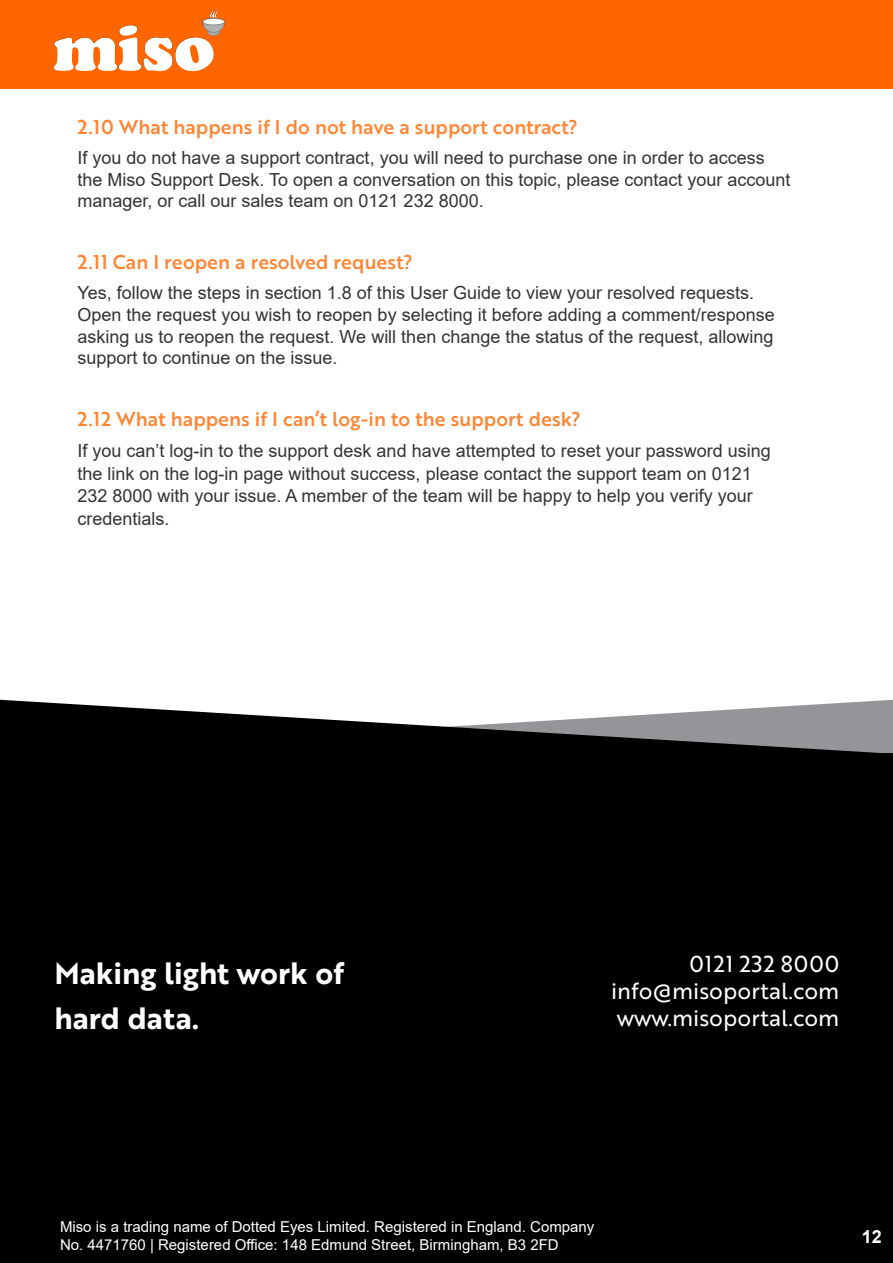
<style>
.page{position:relative;width:893px;height:1263px;background:#fff}
.page>*{position:absolute;margin:0;border:0;box-sizing:border-box;transform-origin:0 0}
.t1{font:30px/45px "Brother 1816 Bold";color:#fff}
.t2{font:22.5px/27px "Brother 1816 Regular";color:#fff;text-align:justify}
.Intro_Paragraph{font:19.5px "Brother 1816 Medium";color:#ff8533}
.Intro_Paragraph-2{font:18px/21.6px "Arial";color:#333}
.Intro_Paragraph-3{font:700 18px "Arial";color:#fff}
.t3{font:15px/18px "Arial";color:#fff}
</style>
<div class="page">
<div style="left:0;top:0;width:893px;height:88px;background:#f60"></div>
<img style="left:54px;top:9px;width:171px;height:63px">
<svg style="left:0;top:700px;width:893px;height:54px"></svg>
<div style="left:0;top:754px;width:893px;height:509px;background:#000"></div>
<p class="Intro_Paragraph" style="left:77px;top:112px;width:502px">2.10 What happens if I do not have a support contract?</p>
<p class="Intro_Paragraph-2" style="left:77px;top:147px;width:715px">If you do not have a support contract, you will need to purchase one in order to access the Miso Support Desk. To open a conversation on this topic, please contact your account manager, or call our sales team on 0121 232 8000.</p>
<p class="Intro_Paragraph" style="left:77px;top:248px;width:337px">2.11 Can I reopen a resolved request?</p>
<p class="Intro_Paragraph-2" style="left:77px;top:282px;width:699px">Yes, follow the steps in section 1.8 of this User Guide to view your resolved requests.<br>Open the request you wish to reopen by selecting it before adding a comment/response asking us to reopen the request. We will then change the status of the request, allowing support to continue on the issue.</p>
<p class="Intro_Paragraph" style="left:77px;top:405px;width:505px">2.12 What happens if I can’t log-in to the support desk?</p>
<p class="Intro_Paragraph-2" style="left:77px;top:440px;width:695px;line-height:22.5px">If you can’t log-in to the support desk and have attempted to reset your password using the link on the log-in page without success, please contact the support team on 0121<br>232 8000 with your issue. A member of the team will be happy to help you verify your credentials.</p>
<p class="t1" style="left:54px;top:950px;width:291px">Making light work of hard data.</p>
<p class="t2" style="left:611px;top:950px;width:230px;text-indent:79px">0121 232 8000 info@misoportal.com www.misoportal.com</p>
<p class="t3" style="left:60px;top:1217px;width:536px">Miso is a trading name of Dotted Eyes Limited. Registered in England. Company<br>No. 4471760 | Registered Office: 148 Edmund Street, Birmingham, B3 2FD</p>
<p class="Intro_Paragraph-3" style="left:862px;top:1224px;width:22px">12</p>
</div>
